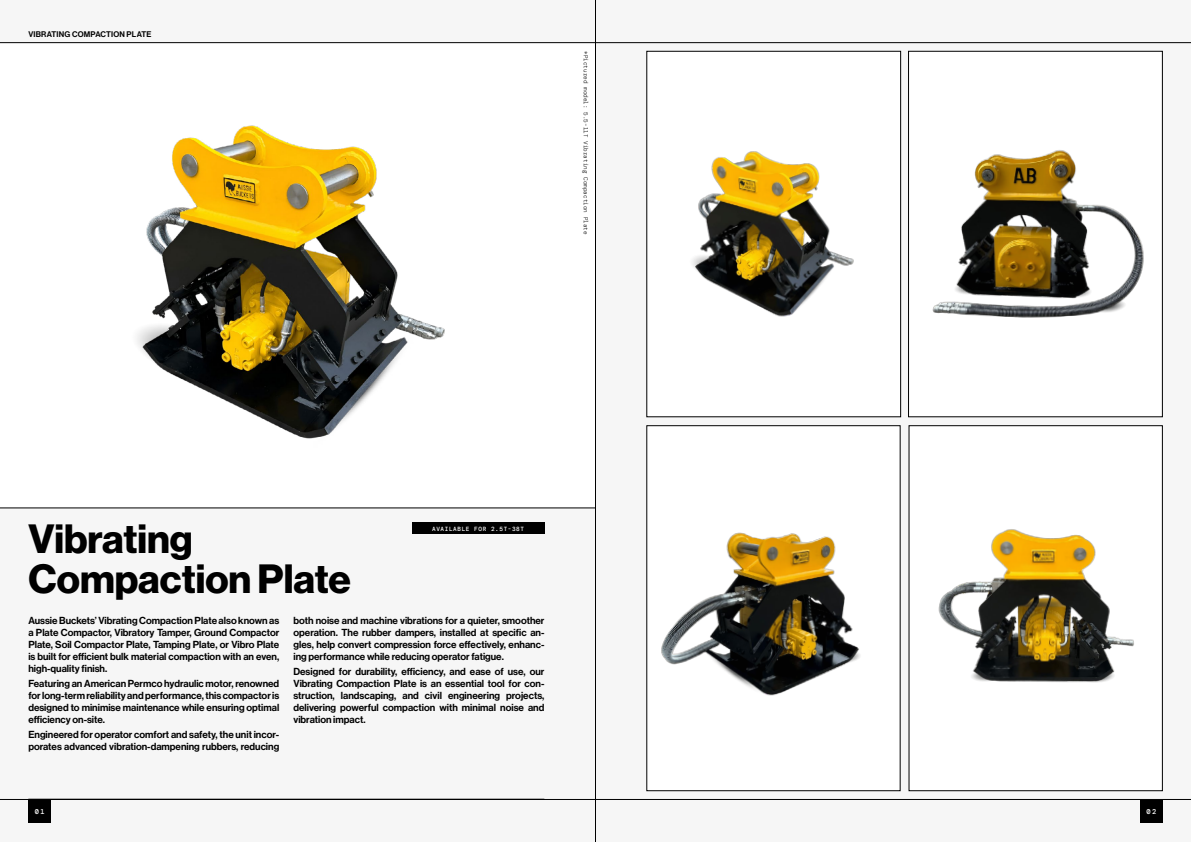
<style>
.page{position:relative;width:1191px;height:842px;background:#f6f6f6}
.page>*{position:absolute;margin:0;border:0;box-sizing:border-box;transform-origin:0 0}
.t1{font:40px/40px "N Haas Grotesk DS Pro 75 Bd";color:#000}
.t2{font:10px/12px "N Haas Grotesk DS Pro 65 Md";color:#000;text-align:justify}
.t3{font:8px "N Haas Grotesk DS Pro 65 Md";letter-spacing:.025em;color:#000}
.t4{font:500 7px "DM Mono";color:#fff}
.t5{font:300 6px "DM Mono";color:#191919}
.t6{font:500 6px "DM Mono";letter-spacing:.1em;color:#fff}
</style>
<div class="page">
<div style="left:0;top:43px;width:595px;height:465px;background:#fff"></div>
<img style="left:137px;top:125px;width:308px;height:314px">
<svg style="left:646px;top:51px;width:255px;height:366px"></svg>
<div style="left:647px;top:426px;width:253px;height:365px;background:#fff"></div>
<img style="left:661px;top:532px;width:199px;height:164px">
<div style="left:646px;top:425px;width:254px;height:366px;border:1px solid #000"></div>
<svg style="left:908px;top:51px;width:254px;height:366px"></svg>
<div style="left:909px;top:426px;width:253px;height:365px;background:#fff"></div>
<img style="left:938px;top:529px;width:196px;height:154px">
<div style="left:908px;top:425px;width:254px;height:366px;border:1px solid #000"></div>
<hr style="left:0;top:508px;width:595px;height:1px;background:#000">
<div style="left:412px;top:522px;width:132px;height:12px;background:#000"></div>
<hr style="left:0;top:799px;width:1191px;height:1px;background:#000">
<hr style="left:0;top:42px;width:1191px;height:1px;background:#000">
<div style="left:1140px;top:800px;width:22px;height:22px;background:#000"></div>
<div style="left:28px;top:800px;width:23px;height:22px;background:#000"></div>
<hr style="left:595px;top:0;width:1px;height:842px;background:#000">
<p class="t3" style="left:28px;top:29px;width:125px">VIBRATING COMPACTION PLATE</p>
<p class="t5" style="left:589px;top:51px;width:185px;rotate:90deg">*Pictured model: 5.5-11T Vibrating Compaction Plate</p>
<h1 class="t1" style="left:28px;top:520px;width:324px">Vibrating<br>Compaction Plate</h1>
<p class="t6" style="left:432px;top:525px;width:93px">AVAILABLE FOR 2.5T-38T</p>
<p class="t2" style="left:28px;top:615px;width:252px">Aussie Buckets’ Vibrating Compaction Plate also known as a Plate Compactor, Vibratory Tamper, Ground Compactor Plate, Soil Compactor Plate, Tamping Plate, or Vibro Plate is built for efficient bulk material compaction with an even, high-quality finish.</p>
<p class="t2" style="left:28px;top:678px;width:252px">Featuring an American Permco hydraulic motor, renowned for long-term reliability and performance, this compactor is designed to minimise maintenance while ensuring optimal efficiency on-site.</p>
<p class="t2" style="left:28px;top:729px;width:252px">Engineered for operator comfort and safety, the unit incor&shy;porates advanced vibration-dampening rubbers, reducing</p>
<p class="t2" style="left:293px;top:615px;width:252px">both noise and machine vibrations for a quieter, smoother operation. The rubber dampers, installed at specific an&shy;gles, help convert compression force effectively, enhanc&shy;ing performance while reducing operator fatigue.</p>
<p class="t2" style="left:293px;top:666px;width:252px">Designed for durability, efficiency, and ease of use, our Vibrating Compaction Plate is an essential tool for con&shy;struction, landscaping, and civil engineering projects, delivering powerful compaction with minimal noise and vibration impact.</p>
<p class="t4" style="left:35px;top:807px;width:11px">01</p>
<p class="t4" style="left:1146px;top:807px;width:11px">02</p>
</div>
